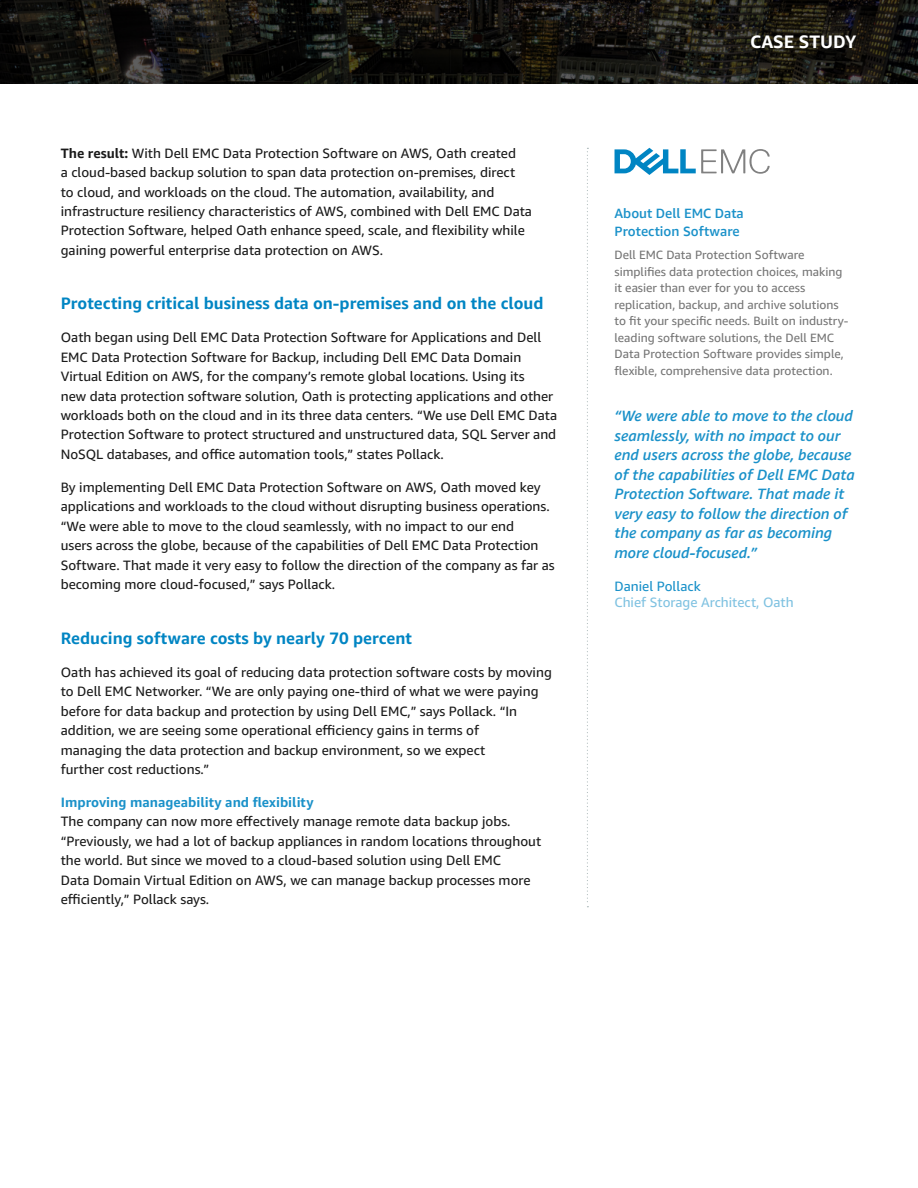
<style>
.page{position:relative;width:918px;height:1188px;background:#fff}
.page>*{position:absolute;margin:0;border:0;box-sizing:border-box;transform-origin:0 0}
.t1{font:700 18px "Amazon Ember";color:#fff}
.t2{font:700 16.5px "Amazon Ember";color:#0085c3}
.t3{font:italic 500 15px/19.5px "Amazon Ember";color:#1a91c9}
.t4{font:13.5px/19.5px "Amazon Ember";color:#1a1a1a}
.t5{font:700 13.5px "Amazon Ember";color:#1a91c9}
.t6{font:500 13.5px/18px "Amazon Ember";color:#1a91c9}
.t7{font:13.5px "Amazon Ember";color:#80c2e1}
.t8{font:13.5px "Amazon Ember";color:#1a91c9}
.t9{font:12px/16.5px "Amazon Ember";color:#757575}
.s1{font-weight:700}
</style>
<div class="page">
<img style="left:0;top:0;width:918px;height:83px">
<svg style="left:587px;top:148px;width:1px;height:759px"></svg>
<svg style="left:615px;top:148px;width:155px;height:27px"></svg>
<p class="t4" style="left:61px;top:143px;width:473px"><span class="s1">The result:</span> With Dell EMC Data Protection Software on AWS, Oath created<br>a cloud-based backup solution to span data protection on-premises, direct<br>to cloud, and workloads on the cloud. The automation, availability, and infrastructure resiliency characteristics of AWS, combined with Dell EMC Data Protection Software, helped Oath enhance speed, scale, and flexibility while gaining powerful enterprise data protection on AWS.</p>
<p class="t2" style="left:61px;top:293px;width:484px">Protecting critical business data on-premises and on the cloud</p>
<p class="t4" style="left:61px;top:328px;width:498px">Oath began using Dell EMC Data Protection Software for Applications and Dell EMC Data Protection Software for Backup, including Dell EMC Data Domain Virtual Edition on AWS, for the company’s remote global locations. Using its<br>new data protection software solution, Oath is protecting applications and other workloads both on the cloud and in its three data centers. “We use Dell EMC Data Protection Software to protect structured and unstructured data, SQL Server and NoSQL databases, and office automation tools,” states Pollack.</p>
<p class="t4" style="left:61px;top:478px;width:496px">By implementing Dell EMC Data Protection Software on AWS, Oath moved key applications and workloads to the cloud without disrupting business operations. “We were able to move to the cloud seamlessly, with no impact to our end<br>users across the globe, because of the capabilities of Dell EMC Data Protection Software. That made it very easy to follow the direction of the company as far as becoming more cloud-focused,” says Pollack.</p>
<p class="t2" style="left:61px;top:627px;width:353px">Reducing software costs by nearly 70 percent</p>
<p class="t4" style="left:61px;top:662px;width:493px">Oath has achieved its goal of reducing data protection software costs by moving to Dell EMC Networker. “We are only paying one-third of what we were paying before for data backup and protection by using Dell EMC,” says Pollack. “In addition, we are seeing some operational efficiency gains in terms of<br>managing the data protection and backup environment, so we expect<br>further cost reductions.”</p>
<p class="t5" style="left:61px;top:794px;width:254px">Improving manageability and flexibility</p>
<p class="t4" style="left:61px;top:812px;width:482px">The company can now more effectively manage remote data backup jobs. “Previously, we had a lot of backup appliances in random locations throughout the world. But since we moved to a cloud-based solution using Dell EMC<br>Data Domain Virtual Edition on AWS, we can manage backup processes more efficiently,” Pollack says.</p>
<h1 class="t1" style="left:750px;top:30px;width:108px">CASE STUDY</h1>
<p class="t6" style="left:615px;top:204px;width:131px">About Dell EMC Data<br>Protection Software</p>
<p class="t9" style="left:615px;top:247px;width:236px">Dell EMC Data Protection Software simplifies data protection choices, making it easier than ever for you to access replication, backup, and archive solutions to fit your specific needs. Built on industry&shy;leading software solutions, the Dell EMC Data Protection Software provides simple, flexible, comprehensive data protection.</p>
<p class="t3" style="left:615px;top:406px;width:242px">“We were able to move to the cloud seamlessly, with no impact to our end users across the globe, because of the capabilities of Dell EMC Data<br>Protection Software. That made it very easy to follow the direction of the company as far as becoming more cloud-focused.”</p>
<p class="t8" style="left:615px;top:578px;width:88px">Daniel Pollack</p>
<p class="t7" style="left:615px;top:594px;width:181px">Chief Storage Architect, Oath</p>
</div>
